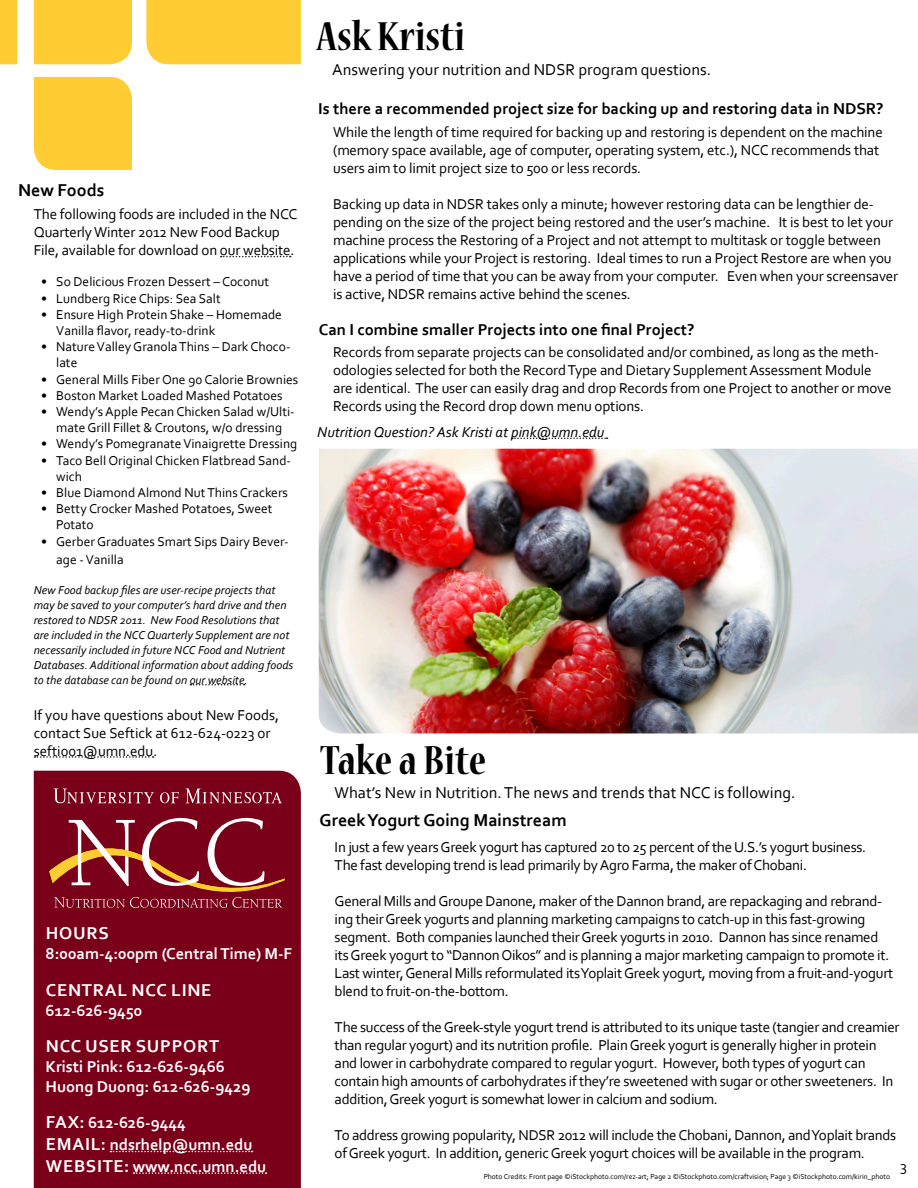
<style>
.page{position:relative;width:918px;height:1188px;background:#fff}
.page>*{position:absolute;margin:0;border:0;box-sizing:border-box;transform-origin:0 0}
.Title{font:700 condensed 45px "Nueva Std";color:#000}
.Body_Header{font:700 18px "Corbel";color:#000}
.Spotlight_Box_Body_T{font:700 18px "Corbel";letter-spacing:.04em;color:#fff}
.Spotlight_Box_Body_T-2{font:700 16.5px "Corbel";color:#fff}
.Body_Header-2{font:700 16.5px "Corbel";color:#000}
.t1{font:16.5px "Corbel";color:#000}
.Body_Text{font:15px/18px "Corbel";letter-spacing:-.02em;color:#000}
.Body_Text-2{font:15px/18px "Corbel";color:#000}
.Body_Text-3{font:italic 15px "Corbel";color:#000}
.Body_Text-4{font:13.5px/16.2px "Corbel";color:#000}
.Body_Text-5{font:italic 12px/15px "Corbel";color:#000}
.t2{font:7.5px "Corbel";color:#000}
.s1{font-size:18px}
</style>
<div class="page">
<svg style="left:0;top:0;width:17px;height:64px"></svg>
<svg style="left:221px;top:256px;width:70px;height:1px"></svg>
<svg style="left:190px;top:684px;width:55px;height:1px"></svg>
<svg style="left:34px;top:756px;width:120px;height:2px"></svg>
<svg style="left:512px;top:438px;width:96px;height:1px"></svg>
<div style="left:33px;top:0;width:99px;height:65px;background:#fc3"></div>
<div style="left:33px;top:76px;width:99px;height:94px;background:#fc3"></div>
<div style="left:146px;top:0;width:155px;height:65px;background:#fc3"></div>
<div style="left:33px;top:770px;width:268px;height:418px;background:#7a0019"></div>
<svg style="left:53px;top:789px;width:101px;height:15px;background:#933145"></svg>
<svg style="left:160px;top:792px;width:19px;height:11px"></svg>
<svg style="left:185px;top:789px;width:97px;height:15px"></svg>
<svg style="left:48px;top:818px;width:238px;height:94px;background:#922b36"></svg>
<svg style="left:110px;top:1151px;width:143px;height:1px"></svg>
<svg style="left:134px;top:1172px;width:133px;height:2px"></svg>
<img style="left:319px;top:449px;width:599px;height:285px">
<p class="Body_Header" style="left:18px;top:179px;width:88px">New Foods</p>
<p class="Body_Text" style="left:34px;top:205px;width:265px">The following foods are included in the NCC<br>Quarterly Winter 2012 New Food Backup<br>File, available for download on our website.</p>
<p class="Body_Text-4" style="left:41px;top:273px;width:229px">• So Delicious Frozen Dessert – Coconut</p>
<p class="Body_Text-4" style="left:41px;top:290px;width:181px">• Lundberg Rice Chips: Sea Salt</p>
<p class="Body_Text-4" style="left:56px;top:306px;width:227px;text-indent:-15px">• Ensure High Protein Shake – Homemade<br>Vanilla flavor, ready-to-drink</p>
<p class="Body_Text-4" style="left:56px;top:338px;width:236px;text-indent:-15px">• Nature Valley Granola Thins – Dark Choco&shy;late</p>
<p class="Body_Text-4" style="left:41px;top:371px;width:259px">• General Mills Fiber One 90 Calorie Brownies</p>
<p class="Body_Text-4" style="left:41px;top:387px;width:243px">• Boston Market Loaded Mashed Potatoes</p>
<p class="Body_Text-4" style="left:41px;top:403px;width:255px;text-align:center">• Wendy’s Apple Pecan Chicken Salad w/Ulti&shy;mate Grill Fillet &amp; Croutons, w/o dressing</p>
<p class="Body_Text-4" style="left:41px;top:435px;width:258px">• Wendy’s Pomegranate Vinaigrette Dressing</p>
<p class="Body_Text-4" style="left:56px;top:452px;width:236px;text-indent:-15px">• Taco Bell Original Chicken Flatbread Sand&shy;wich</p>
<p class="Body_Text-4" style="left:41px;top:484px;width:248px">• Blue Diamond Almond Nut Thins Crackers</p>
<p class="Body_Text-4" style="left:56px;top:500px;width:218px;text-indent:-15px">• Betty Crocker Mashed Potatoes, Sweet<br>Potato</p>
<p class="Body_Text-4" style="left:56px;top:532px;width:234px;line-height:18px;text-indent:-15px">• Gerber Graduates Smart Sips Dairy Bever&shy;age - Vanilla</p>
<p class="Body_Text-5" style="left:34px;top:582px;width:261px">New Food backup files are user-recipe projects that may be saved to your computer’s hard drive and then restored to NDSR 2011. New Food Resolutions that are included in the NCC Quarterly Supplement are not necessarily included in future NCC Food and Nutrient Databases. Additional information about adding foods to the database can be found on our website.</p>
<p class="Body_Text-2" style="left:34px;top:705px;width:247px">If you have questions about New Foods, contact Sue Seftick at 612-624-0223 or sefti001@umn.edu.</p>
<p class="Spotlight_Box_Body_T" style="left:46px;top:922px;width:64px">HOURS</p>
<p class="Spotlight_Box_Body_T-2" style="left:46px;top:943px;width:248px">8:00am-4:00pm (Central Time) M-F</p>
<p class="Spotlight_Box_Body_T" style="left:46px;top:979px;width:167px">CENTRAL NCC LINE</p>
<p class="Spotlight_Box_Body_T-2" style="left:46px;top:1000px;width:98px">612-626-9450</p>
<p class="Spotlight_Box_Body_T" style="left:46px;top:1035px;width:175px">NCC USER SUPPORT</p>
<p class="Spotlight_Box_Body_T-2" style="left:46px;top:1056px;width:181px">Kristi Pink: 612-626-9466</p>
<p class="Spotlight_Box_Body_T-2" style="left:46px;top:1076px;width:206px">Huong Duong: 612-626-9429</p>
<p class="Spotlight_Box_Body_T-2" style="left:46px;top:1113px;width:141px"><span class="s1">FAX:</span> 612-626-9444</p>
<p class="Spotlight_Box_Body_T-2" style="left:46px;top:1134px;width:208px"><span class="s1">EMAIL:</span> ndsrhelp@umn.edu</p>
<p class="Spotlight_Box_Body_T-2" style="left:46px;top:1156px;width:222px"><span class="s1">WEBSITE:</span> www.ncc.umn.edu</p>
<p class="Title" style="left:317px;top:16px;width:149px">Ask Kristi</p>
<p class="t1" style="left:332px;top:59px;width:380px">Answering your nutrition and NDSR program questions.</p>
<p class="Body_Header-2" style="left:318px;top:98px;width:567px">Is there a recommended project size for backing up and restoring data in NDSR?</p>
<p class="Body_Text" style="left:333px;top:123px;width:551px">While the length of time required for backing up and restoring is dependent on the machine (memory space available, age of computer, operating system, etc.), NCC recommends that users aim to limit project size to 500 or less records.</p>
<p class="Body_Text" style="left:333px;top:195px;width:567px">Backing up data in NDSR takes only a minute; however restoring data can be lengthier de&shy;pending on the size of the project being restored and the user’s machine. It is best to let your machine process the Restoring of a Project and not attempt to multitask or toggle between applications while your Project is restoring. Ideal times to run a Project Restore are when you have a period of time that you can be away from your computer. Even when your screensaver is active, NDSR remains active behind the scenes.</p>
<p class="Body_Header-2" style="left:319px;top:319px;width:377px">Can I combine smaller Projects into one final Project?</p>
<p class="Body_Text" style="left:333px;top:342px;width:560px">Records from separate projects can be consolidated and/or combined, as long as the meth&shy;odologies selected for both the Record Type and Dietary Supplement Assessment Module are identical. The user can easily drag and drop Records from one Project to another or move Records using the Record drop down menu options.</p>
<p class="Body_Text-3" style="left:317px;top:423px;width:289px">Nutrition Question? Ask Kristi at pink@umn.edu</p>
<p class="Title" style="left:320px;top:740px;width:167px">Take a Bite</p>
<p class="t1" style="left:335px;top:782px;width:462px">What’s New in Nutrition. The news and trends that NCC is following.</p>
<p class="Body_Header" style="left:320px;top:809px;width:249px">Greek Yogurt Going Mainstream</p>
<p class="Body_Text" style="left:335px;top:838px;width:533px">In just a few years Greek yogurt has captured 20 to 25 percent of the U.S.’s yogurt business.</p>
<p class="Body_Text" style="left:335px;top:856px;width:474px">The fast developing trend is lead primarily by Agro Farma, the maker of Chobani.</p>
<p class="Body_Text" style="left:335px;top:892px;width:560px">General Mills and Groupe Danone, maker of the Dannon brand, are repackaging and rebrand&shy;ing their Greek yogurts and planning marketing campaigns to catch-up in this fast-growing segment. Both companies launched their Greek yogurts in 2010. Dannon has since renamed its Greek yogurt to “Dannon Oikos” and is planning a major marketing campaign to promote it.<br>Last winter, General Mills reformulated its Yoplait Greek yogurt, moving from a fruit-and-yogurt blend to fruit-on-the-bottom.</p>
<p class="Body_Text" style="left:335px;top:1018px;width:566px">The success of the Greek-style yogurt trend is attributed to its unique taste (tangier and creamier than regular yogurt) and its nutrition profile. Plain Greek yogurt is generally higher in protein and lower in carbohydrate compared to regular yogurt. However, both types of yogurt can contain high amounts of carbohydrates if they’re sweetened with sugar or other sweeteners. In addition, Greek yogurt is somewhat lower in calcium and sodium.</p>
<p class="Body_Text" style="left:335px;top:1126px;width:563px">To address growing popularity, NDSR 2012 will include the Chobani, Dannon, and Yoplait brands of Greek yogurt. In addition, generic Greek yogurt choices will be available in the program.</p>
<p class="t2" style="left:484px;top:1171px;width:408px">Photo Credits: Front page ©iStockphoto.com/rez-art; Page 2 ©iStockphoto.com/craftvision; Page 3 ©iStockphoto.com/kirin_photo</p>
<p class="Body_Text" style="left:900px;top:1157px;width:8px">3</p>
</div>
